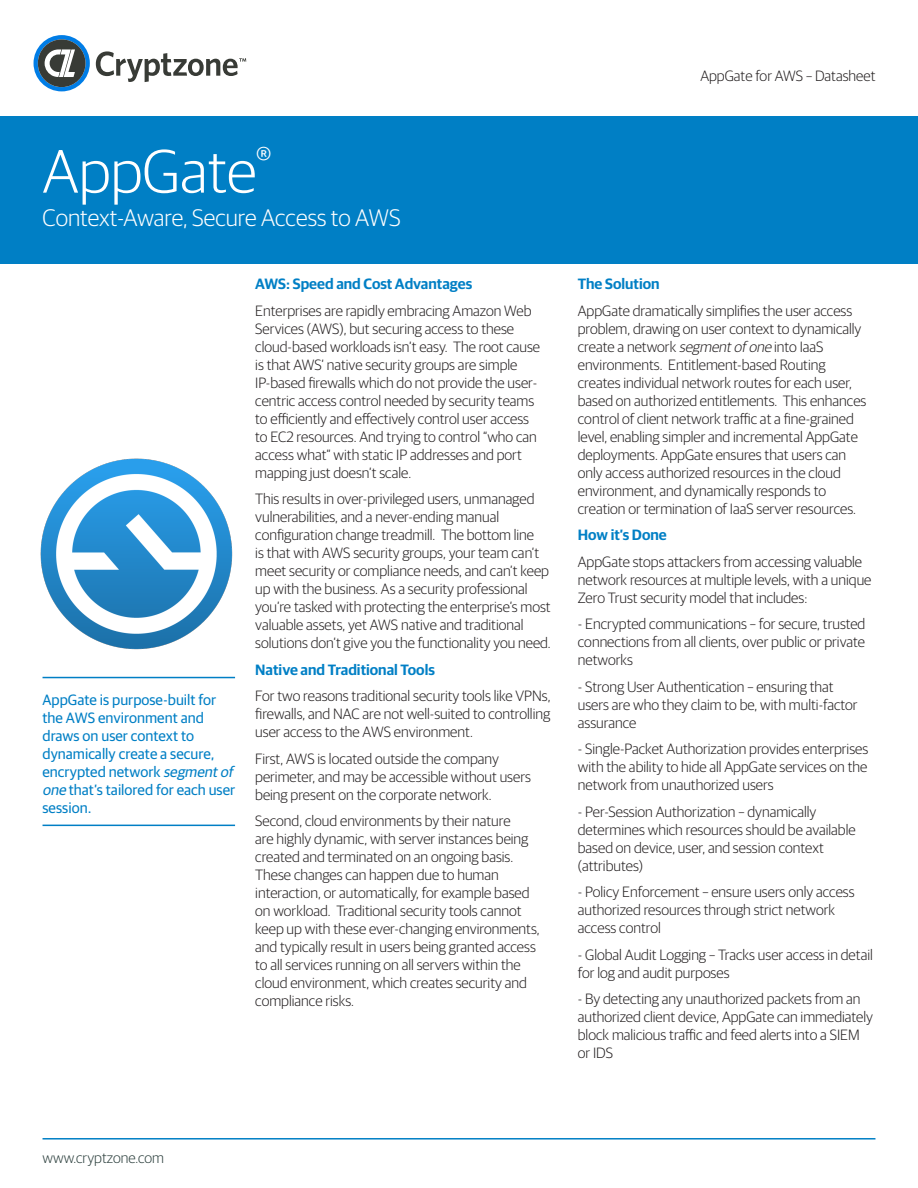
<style>
.page{position:relative;width:918px;height:1188px;background:#fff}
.page>*{position:absolute;margin:0;border:0;box-sizing:border-box;transform-origin:0 0}
.t1{font:300 61.5px "Guardian Sans";color:#fff}
.Sub_Head{font:300 24px "Guardian Sans";color:#fff}
.t2{font:300 15px/18px "Guardian Sans";color:#231f20}
.Blue_pull_out{font:15px/18px "Guardian Sans";color:#007fc5}
.t3{font:600 15px "Guardian Sans";color:#007fc5}
.t4{font:300 15px "Guardian Sans";color:#2e413f}
.s1{font-style:italic}
</style>
<div class="page">
<div style="left:0;top:116px;width:918px;height:148px;background:#007fc5"></div>
<hr style="left:43px;top:1138px;width:832px;height:2px;background:#007fc5">
<hr style="left:43px;top:677px;width:192px;height:1px;background:#007fc5">
<hr style="left:43px;top:825px;width:192px;height:1px;background:#007fc5">
<svg style="left:34px;top:35px;width:56px;height:56px"></svg>
<svg style="left:96px;top:51px;width:150px;height:31px"></svg>
<img style="left:40px;top:458px;width:193px;height:192px">
<p class="t1" style="left:43px;top:129px;width:230px">AppGate<sup>®</sup></p>
<p class="Sub_Head" style="left:43px;top:202px;width:360px">Context-Aware, Secure Access to AWS</p>
<p class="Blue_pull_out" style="left:43px;top:690px;width:195px">AppGate is purpose-built for the AWS environment and draws on user context to dynamically create a secure, encrypted network <span class="s1">segmentof one</span> that’s tailored for each user session.</p>
<p class="t3" style="left:255px;top:273px;width:218px">AWS: Speed and Cost Advantages</p>
<p class="t2" style="left:255px;top:300px;width:286px">Enterprises are rapidly embracing Amazon Web Services (AWS), but securing access to these cloud-based workloads isn’t easy. The root cause is that AWS’ native security groups are simple IP-based firewalls which do not provide the user&shy;centric access control needed by security teams to efficiently and effectively control user access to EC2 resources. And trying to control “who can access what” with static IP addresses and port mapping just doesn’t scale.</p>
<p class="t2" style="left:255px;top:489px;width:297px">This results in over-privileged users, unmanaged vulnerabilities, and a never-ending manual configuration change treadmill. The bottom line<br>is that with AWS security groups, your team can’t meet security or compliance needs, and can’t keep up with the business. As a security professional you’re tasked with protecting the enterprise’s most valuable assets, yet AWS native and traditional solutions don’t give you the functionality you need.</p>
<p class="t3" style="left:255px;top:658px;width:181px">Native and Traditional Tools</p>
<p class="t2" style="left:255px;top:686px;width:297px;text-align:justify">For two reasons traditional security tools like VPNs, firewalls, and NAC are not well-suited to controlling user access to the AWS environment.</p>
<p class="t2" style="left:255px;top:748px;width:277px">First, AWS is located outside the company perimeter, and may be accessible without users being present on the corporate network.</p>
<p class="t2" style="left:255px;top:811px;width:286px">Second, cloud environments by their nature<br>are highly dynamic, with server instances being created and terminated on an ongoing basis.<br>These changes can happen due to human interaction, or automatically, for example based on workload. Traditional security tools cannot keep up with these ever-changing environments, and typically result in users being granted access to all services running on all servers within the cloud environment, which creates security and compliance risks.</p>
<p class="t2" style="left:700px;top:66px;width:177px">AppGate for AWS – Datasheet</p>
<p class="t3" style="left:578px;top:273px;width:83px">The Solution</p>
<p class="t2" style="left:578px;top:300px;width:290px">AppGate dramatically simplifies the user access problem, drawing on user context to dynamically create a network <span class="s1">segmentof one</span> into IaaS environments. Entitlement-based Routing creates individual network routes for each user, based on authorized entitlements. This enhances control of client network traffic at a fine-grained level, enabling simpler and incremental AppGate deployments. AppGate ensures that users can only access authorized resources in the cloud environment, and dynamically responds to creation or termination of IaaS server resources.</p>
<p class="t3" style="left:578px;top:524px;width:91px">How it’s Done</p>
<p class="t2" style="left:578px;top:551px;width:295px">AppGate stops attackers from accessing valuable network resources at multiple levels, with a unique<br>Zero Trust security model that includes:</p>
<p class="t2" style="left:578px;top:614px;width:289px;text-align:justify">- Encrypted communications – for secure, trusted connections from all clients, over public or private networks</p>
<p class="t2" style="left:578px;top:676px;width:281px">- Strong User Authentication – ensuring that users are who they claim to be, with multi-factor assurance</p>
<p class="t2" style="left:578px;top:739px;width:292px;text-align:justify">- Single-Packet Authorization provides enterprises with the ability to hide all AppGate services on the network from unauthorized users</p>
<p class="t2" style="left:578px;top:801px;width:279px">- Per-Session Authorization – dynamically determines which resources should be available based on device, user, and session context (attributes)</p>
<p class="t2" style="left:578px;top:882px;width:278px">- Policy Enforcement – ensure users only access authorized resources through strict network access control</p>
<p class="t2" style="left:578px;top:944px;width:297px">- Global Audit Logging – Tracks user access in detail for log and audit purposes</p>
<p class="t2" style="left:578px;top:989px;width:297px">- By detecting any unauthorized packets from an authorized client device, AppGate can immediately block malicious traffic and feed alerts into a SIEM or IDS</p>
<p class="t4" style="left:43px;top:1147px;width:123px">www.cryptzone.com</p>
</div>
